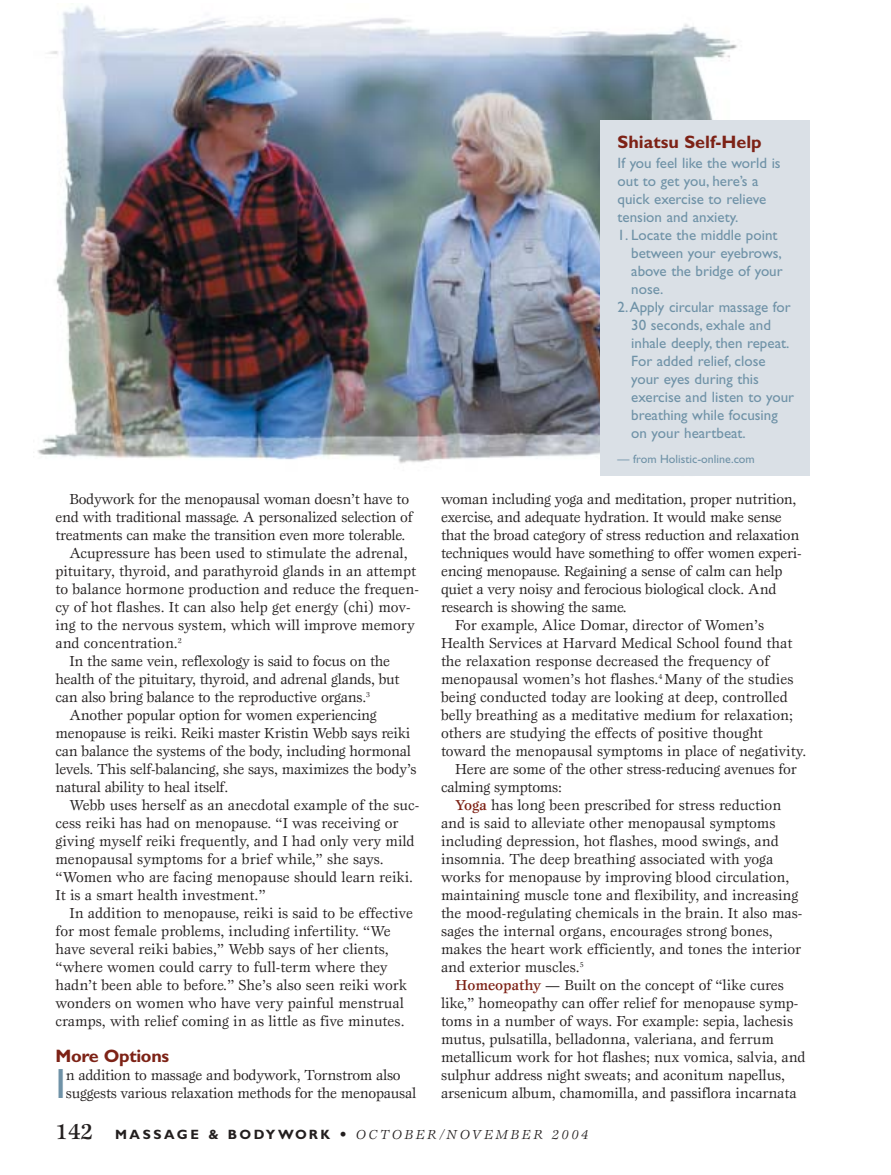
<style>
.page{position:relative;width:891px;height:1175px;background:#fff}
.page>*{position:absolute;margin:0;border:0;box-sizing:border-box;transform-origin:0 0}
.t1{font:42.45px "Gill Sans";color:#6f92a7}
.t2{font:700 18px "Gill Sans";color:#7d2216}
.t3{font:15px/18px "Esprit";color:#231f1f}
.t4{font:15px/18px "Gill Sans";color:#6f92a7}
.t5{font:italic 13.5px "Esprit";letter-spacing:.19em;color:#231f1f}
.t6{font:12px "Gill Sans";color:#6f92a7}
.s1{font-weight:500;color:#7d2216}
.s2{font-weight:500;font-style:normal;font-size:22.5px}
.s3{font-family:"Gill Sans";font-weight:700;font-style:normal}
.s4{font-weight:500;font-style:normal}
</style>
<div class="page">
<img style="left:37px;top:6px;width:700px;height:470px">
<div style="left:601px;top:120px;width:209px;height:356px;background:#dae0e6"></div>
<p class="t3" style="left:70px;top:491px;width:341px">Bodywork for the menopausal woman doesn’t have to</p>
<p class="t3" style="left:56px;top:509px;width:359px">end with traditional massage. A personalized selection of</p>
<p class="t3" style="left:56px;top:527px;width:351px">treatments can make the transition even more tolerable.</p>
<p class="t3" style="left:70px;top:545px;width:340px">Acupressure has been used to stimulate the adrenal,</p>
<p class="t3" style="left:56px;top:563px;width:362px">pituitary, thyroid, and parathyroid glands in an attempt</p>
<p class="t3" style="left:56px;top:581px;width:365px">to balance hormone production and reduce the frequen-</p>
<p class="t3" style="left:56px;top:599px;width:357px">cy of hot flashes. It can also help get energy (chi) mov-</p>
<p class="t3" style="left:56px;top:617px;width:361px">ing to the nervous system, which will improve memory</p>
<p class="t3" style="left:56px;top:635px;width:128px">and concentration.<sup>2</sup></p>
<p class="t3" style="left:70px;top:653px;width:322px">In the same vein, reflexology is said to focus on the</p>
<p class="t3" style="left:56px;top:671px;width:346px">health of the pituitary, thyroid, and adrenal glands, but</p>
<p class="t3" style="left:56px;top:689px;width:316px">can also bring balance to the reproductive organs.<sup>3</sup></p>
<p class="t3" style="left:70px;top:707px;width:309px">Another popular option for women experiencing</p>
<p class="t3" style="left:56px;top:725px;width:356px">menopause is reiki. Reiki master Kristin Webb says reiki</p>
<p class="t3" style="left:56px;top:743px;width:357px">can balance the systems of the body, including hormonal</p>
<p class="t3" style="left:56px;top:761px;width:363px">levels. This self-balancing, she says, maximizes the body’s</p>
<p class="t3" style="left:56px;top:779px;width:174px">natural ability to heal itself.</p>
<p class="t3" style="left:70px;top:797px;width:351px">Webb uses herself as an anecdotal example of the suc-</p>
<p class="t3" style="left:56px;top:815px;width:345px">cess reiki has had on menopause. “I was receiving or</p>
<p class="t3" style="left:56px;top:833px;width:361px">giving myself reiki frequently, and I had only very mild</p>
<p class="t3" style="left:56px;top:851px;width:330px">menopausal symptoms for a brief while,” she says.</p>
<p class="t3" style="left:56px;top:869px;width:359px">“Women who are facing menopause should learn reiki.</p>
<p class="t3" style="left:56px;top:887px;width:212px">It is a smart health investment.”</p>
<p class="t3" style="left:70px;top:905px;width:345px">In addition to menopause, reiki is said to be effective</p>
<p class="t3" style="left:56px;top:923px;width:337px">for most female problems, including infertility. “We</p>
<p class="t3" style="left:56px;top:941px;width:335px">have several reiki babies,” Webb says of her clients,</p>
<p class="t3" style="left:56px;top:959px;width:334px">“where women could carry to full-term where they</p>
<p class="t3" style="left:56px;top:977px;width:353px">hadn’t been able to before.” She’s also seen reiki work</p>
<p class="t3" style="left:56px;top:995px;width:350px">wonders on women who have very painful menstrual</p>
<p class="t3" style="left:56px;top:1013px;width:351px">cramps, with relief coming in as little as five minutes.</p>
<p class="t2" style="left:56px;top:1050px;width:115px">More Options</p>
<h1 class="t1" style="left:56px;top:1069px;width:12px">I</h1>
<p class="t3" style="left:66px;top:1067px;width:352px">n addition to massage and bodywork, Tornstrom also suggests various relaxation methods for the menopausal</p>
<p class="t2" style="left:618px;top:136px;width:146px">Shiatsu Self-Help</p>
<p class="t4" style="left:618px;top:155px;width:165px">If you feel like the world is out to get you, here’s a quick exercise to relieve tension and anxiety.</p>
<p class="t4" style="left:618px;top:227px;width:161px">1. Locate the middle point</p>
<p class="t4" style="left:631px;top:245px;width:152px">between your eyebrows,</p>
<p class="t4" style="left:631px;top:263px;width:153px">above the bridge of your</p>
<p class="t4" style="left:631px;top:281px;width:34px">nose.</p>
<p class="t4" style="left:618px;top:299px;width:175px">2.Apply circular massage for</p>
<p class="t4" style="left:631px;top:317px;width:141px">30 seconds, exhale and</p>
<p class="t4" style="left:631px;top:335px;width:160px">inhale deeply, then repeat.</p>
<p class="t4" style="left:631px;top:353px;width:136px">For added relief, close</p>
<p class="t4" style="left:631px;top:371px;width:129px">your eyes during this</p>
<p class="t4" style="left:631px;top:389px;width:164px">exercise and listen to your</p>
<p class="t4" style="left:631px;top:407px;width:148px">breathing while focusing</p>
<p class="t4" style="left:631px;top:425px;width:116px">on your heartbeat.</p>
<p class="t6" style="left:618px;top:455px;width:139px">— from Holistic-online.com</p>
<p class="t3" style="left:441px;top:491px;width:357px">woman including yoga and meditation, proper nutrition,</p>
<p class="t3" style="left:441px;top:509px;width:342px">exercise, and adequate hydration. It would make sense</p>
<p class="t3" style="left:441px;top:527px;width:360px">that the broad category of stress reduction and relaxation</p>
<p class="t3" style="left:441px;top:545px;width:362px">techniques would have something to offer women experi-</p>
<p class="t3" style="left:441px;top:563px;width:343px">encing menopause. Regaining a sense of calm can help</p>
<p class="t3" style="left:441px;top:581px;width:337px">quiet a very noisy and ferocious biological clock. And</p>
<p class="t3" style="left:441px;top:599px;width:187px">research is showing the same.</p>
<p class="t3" style="left:455px;top:617px;width:311px">For example, Alice Domar, director of Women’s</p>
<p class="t3" style="left:441px;top:635px;width:353px">Health Services at Harvard Medical School found that</p>
<p class="t3" style="left:441px;top:653px;width:330px">the relaxation response decreased the frequency of</p>
<p class="t3" style="left:441px;top:671px;width:354px">menopausal women’s hot flashes.<sup>4</sup> Many of the studies</p>
<p class="t3" style="left:441px;top:689px;width:348px">being conducted today are looking at deep, controlled</p>
<p class="t3" style="left:441px;top:707px;width:353px">belly breathing as a meditative medium for relaxation;</p>
<p class="t3" style="left:441px;top:725px;width:323px">others are studying the effects of positive thought</p>
<p class="t3" style="left:441px;top:743px;width:367px">toward the menopausal symptoms in place of negativity.</p>
<p class="t3" style="left:455px;top:761px;width:343px">Here are some of the other stress-reducing avenues for</p>
<p class="t3" style="left:441px;top:779px;width:122px">calming symptoms:</p>
<p class="t3" style="left:455px;top:797px;width:328px"><span class="s1">Yoga</span> has long been prescribed for stress reduction</p>
<p class="t3" style="left:441px;top:815px;width:336px">and is said to alleviate other menopausal symptoms</p>
<p class="t3" style="left:441px;top:833px;width:339px">including depression, hot flashes, mood swings, and</p>
<p class="t3" style="left:441px;top:851px;width:334px">insomnia. The deep breathing associated with yoga</p>
<p class="t3" style="left:441px;top:869px;width:350px">works for menopause by improving blood circulation,</p>
<p class="t3" style="left:441px;top:887px;width:359px">maintaining muscle tone and flexibility, and increasing</p>
<p class="t3" style="left:441px;top:905px;width:363px">the mood-regulating chemicals in the brain. It also mas-</p>
<p class="t3" style="left:441px;top:923px;width:333px">sages the internal organs, encourages strong bones,</p>
<p class="t3" style="left:441px;top:941px;width:362px">makes the heart work efficiently, and tones the interior</p>
<p class="t3" style="left:441px;top:959px;width:144px">and exterior muscles.<sup>5</sup></p>
<p class="t3" style="left:455px;top:977px;width:330px"><span class="s1">Homeopathy</span> — Built on the concept of “like cures</p>
<p class="t3" style="left:441px;top:995px;width:359px">like,” homeopathy can offer relief for menopause symp-</p>
<p class="t3" style="left:441px;top:1013px;width:354px">toms in a number of ways. For example: sepia, lachesis</p>
<p class="t3" style="left:441px;top:1031px;width:334px">mutus, pulsatilla, belladonna, valeriana, and ferrum</p>
<p class="t3" style="left:441px;top:1049px;width:366px">metallicum work for hot flashes; nux vomica, salvia, and</p>
<p class="t3" style="left:441px;top:1067px;width:346px">sulphur address night sweats; and aconitum napellus,</p>
<p class="t3" style="left:441px;top:1085px;width:357px">arsenicum album, chamomilla, and passiflora incarnata</p>
<p class="t5" style="left:56px;top:1129px;width:534px"><span class="s2">142</span> <span class="s3">MASSAGE &amp; BODYWORK</span> <span class="s4">•</span> OCTOBER/NOVEMBER 2004</p>
</div>
